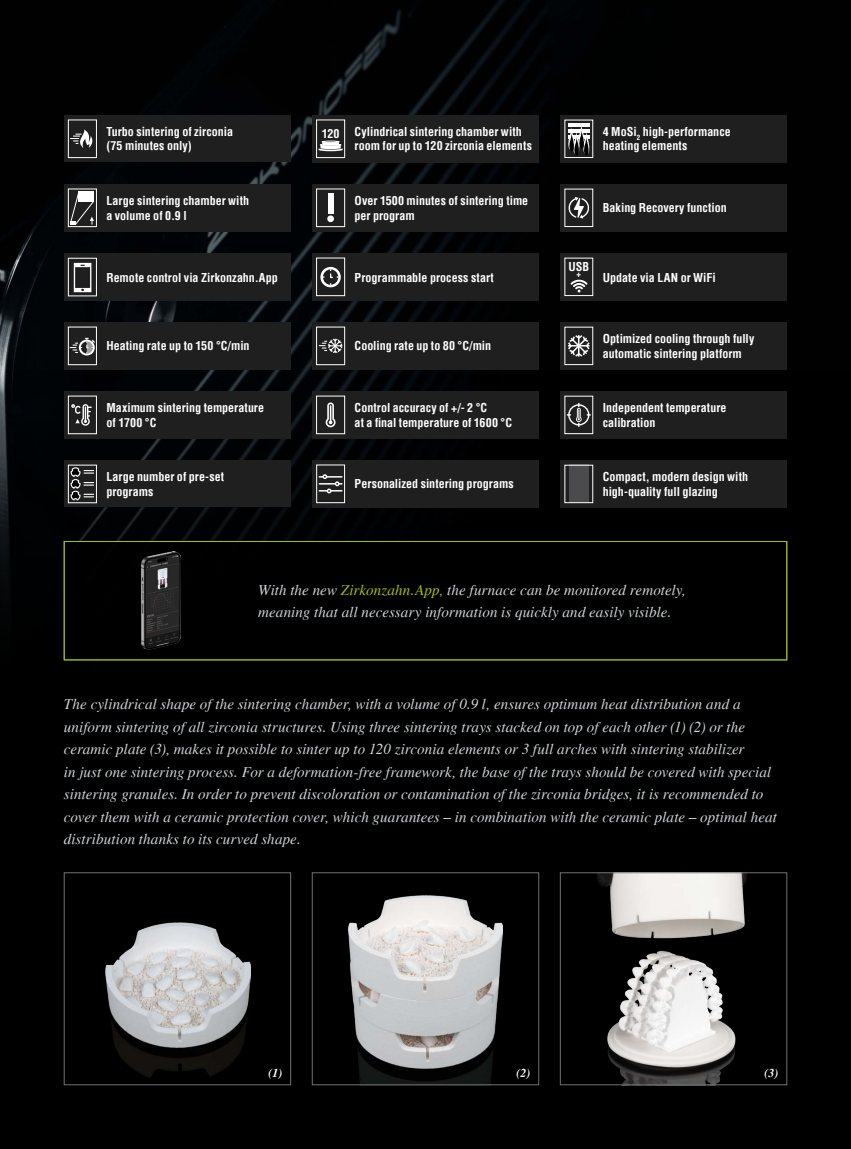
<style>
.page{position:relative;width:851px;height:1149px;background:#fff}
.page>*{position:absolute;margin:0;border:0;box-sizing:border-box;transform-origin:0 0}
.t1{font:italic 15px/22.5px "Times";letter-spacing:.005em;color:#d1d6da}
.t2{font:700 condensed 12px/14.4px "Helvetica";color:#fff}
.t3{font:italic 700 12px "Times";color:#fff}
.t4{font:700 condensed 9px "Helvetica";color:#fff}
.s1{color:#a4c400}
</style>
<div class="page">
<div style="left:0;top:0;width:850px;height:1148px;background:#000"></div>
<img style="left:0;top:0;width:788px;height:661px">
<div style="left:64px;top:541px;width:723px;height:119px;background:#000"></div>
<div style="left:64px;top:541px;width:723px;height:119px;border:1px solid #a4c400"></div>
<img style="left:105px;top:922px;width:146px;height:155px">
<div style="left:64px;top:872px;width:227px;height:212px;border:1px solid #707172"></div>
<img style="left:141px;top:551px;width:40px;height:98px">
<img style="left:348px;top:895px;width:154px;height:187px">
<div style="left:312px;top:872px;width:227px;height:212px;border:1px solid #707172"></div>
<img style="left:597px;top:874px;width:150px;height:208px">
<div style="left:560px;top:872px;width:227px;height:212px;border:1px solid #707172"></div>
<div style="left:560px;top:115px;width:227px;height:48px;background:#1f1f20"></div>
<div style="left:560px;top:184px;width:227px;height:47px;background:#1f1f20"></div>
<div style="left:560px;top:460px;width:227px;height:47px;background:#1f1f20"></div>
<div style="left:560px;top:322px;width:227px;height:47px;background:#1f1f20"></div>
<div style="left:560px;top:391px;width:227px;height:47px;background:#1f1f20"></div>
<div style="left:560px;top:253px;width:227px;height:47px;background:#1f1f20"></div>
<svg style="left:568px;top:335px;width:22px;height:22px"></svg>
<svg style="left:570px;top:279px;width:17px;height:13px"></svg>
<svg style="left:566px;top:402px;width:24px;height:25px"></svg>
<div style="left:569px;top:464px;width:19px;height:39px;background:#4b4b4d"></div>
<div style="left:564px;top:464px;width:29px;height:39px;border:1px solid #fff"></div>
<svg style="left:568px;top:197px;width:21px;height:21px"></svg>
<svg style="left:568px;top:123px;width:22px;height:33px"></svg>
<div style="left:312px;top:115px;width:226px;height:48px;background:#1f1f20"></div>
<div style="left:316px;top:120px;width:29px;height:38px;border:1px solid #fff"></div>
<svg style="left:318px;top:141px;width:24px;height:10px"></svg>
<div style="left:312px;top:184px;width:227px;height:47px;background:#1f1f20"></div>
<div style="left:316px;top:189px;width:29px;height:38px;border:1px solid #fff"></div>
<div style="left:328px;top:193px;width:5px;height:20px;background:#fff"></div>
<div style="left:327px;top:215px;width:7px;height:7px;background:#fff;border-radius:50%"></div>
<div style="left:312px;top:460px;width:226px;height:47px;background:#1f1f20"></div>
<div style="left:312px;top:322px;width:227px;height:47px;background:#1f1f20"></div>
<div style="left:316px;top:327px;width:29px;height:38px;border:1px solid #fff"></div>
<svg style="left:319px;top:338px;width:24px;height:15px"></svg>
<div style="left:312px;top:391px;width:227px;height:47px;background:#1f1f20"></div>
<div style="left:316px;top:395px;width:29px;height:39px;border:1px solid #fff"></div>
<svg style="left:325px;top:402px;width:10px;height:25px"></svg>
<div style="left:312px;top:253px;width:227px;height:47px;background:#1f1f20"></div>
<div style="left:316px;top:258px;width:29px;height:38px;border:1px solid #fff"></div>
<svg style="left:320px;top:267px;width:21px;height:20px"></svg>
<div style="left:316px;top:464px;width:29px;height:39px;border:1px solid #fff"></div>
<svg style="left:319px;top:474px;width:23px;height:19px"></svg>
<div style="left:64px;top:115px;width:227px;height:47px;background:#1f1f20"></div>
<div style="left:68px;top:120px;width:29px;height:38px;border:1px solid #fff"></div>
<svg style="left:70px;top:129px;width:23px;height:19px"></svg>
<div style="left:64px;top:184px;width:227px;height:47px;background:#1f1f20"></div>
<div style="left:68px;top:189px;width:29px;height:38px;border:1px solid #fff"></div>
<svg style="left:70px;top:190px;width:25px;height:35px"></svg>
<div style="left:64px;top:460px;width:227px;height:47px;background:#1f1f20"></div>
<div style="left:68px;top:464px;width:29px;height:39px;border:1px solid #fff"></div>
<svg style="left:70px;top:467px;width:24px;height:34px"></svg>
<div style="left:64px;top:322px;width:227px;height:47px;background:#1f1f20"></div>
<svg style="left:70px;top:338px;width:25px;height:17px"></svg>
<div style="left:68px;top:327px;width:29px;height:38px;border:1px solid #fff"></div>
<div style="left:64px;top:391px;width:227px;height:47px;background:#1f1f20"></div>
<div style="left:68px;top:395px;width:29px;height:39px;border:1px solid #fff"></div>
<svg style="left:71px;top:404px;width:21px;height:21px"></svg>
<div style="left:64px;top:253px;width:227px;height:48px;background:#1f1f20"></div>
<div style="left:68px;top:258px;width:29px;height:38px;border:1px solid #fff"></div>
<svg style="left:74px;top:263px;width:17px;height:29px"></svg>
<p class="t2" style="left:106px;top:124px;width:128px">Turbo sintering of zirconia (75 minutes only)</p>
<p class="t2" style="left:106px;top:193px;width:144px">Large sintering chamber with a volume of 0.9 l</p>
<p class="t2" style="left:321px;top:127px;width:19px">120</p>
<p class="t2" style="left:354px;top:124px;width:179px">Cylindrical sintering chamber with room for up to 120 zirconia elements</p>
<p class="t2" style="left:354px;top:193px;width:175px">Over 1500 minutes of sintering time per program</p>
<p class="t2" style="left:602px;top:124px;width:129px">4 MoSi<sub>2</sub> high-performance heating elements</p>
<p class="t2" style="left:602px;top:201px;width:125px">Baking Recovery function</p>
<p class="t2" style="left:568px;top:259px;width:22px">USB</p>
<p class="t4" style="left:576px;top:268px;width:6px">+</p>
<p class="t2" style="left:106px;top:270px;width:173px">Remote control via Zirkonzahn.App</p>
<p class="t2" style="left:354px;top:270px;width:141px">Programmable process start</p>
<p class="t2" style="left:602px;top:270px;width:115px">Update via LAN or WiFi</p>
<p class="t2" style="left:106px;top:338px;width:145px">Heating rate up to 150 °C/min</p>
<p class="t2" style="left:354px;top:338px;width:138px">Cooling rate up to 80 °C/min</p>
<p class="t2" style="left:106px;top:400px;width:159px">Maximum sintering temperature of 1700 °C</p>
<p class="t2" style="left:106px;top:469px;width:119px">Large number of pre-set programs</p>
<p class="t2" style="left:354px;top:400px;width:159px">Control accuracy of +/- 2 °C<br>at a final temperature of 1600 °C</p>
<p class="t2" style="left:354px;top:476px;width:160px">Personalized sintering programs</p>
<p class="t2" style="left:602px;top:331px;width:153px">Optimized cooling through fully automatic sintering platform</p>
<p class="t2" style="left:602px;top:400px;width:125px">Independent temperature calibration</p>
<p class="t2" style="left:602px;top:469px;width:147px">Compact, modern design with high-quality full glazing</p>
<p class="t1" style="left:258px;top:578px;width:429px">With the new <span class="s1">Zirkonzahn.App,</span> the furnace can be monitored remotely, meaning that all necessary information is quickly and easily visible.</p>
<p class="t1" style="left:64px;top:692px;width:714px">The cylindrical shape of the sintering chamber, with a volume of 0.9 l, ensures optimum heat distribution and a uniform sintering of all zirconia structures. Using three sintering trays stacked on top of each other (1) (2) or the ceramic plate (3), makes it possible to sinter up to 120 zirconia elements or 3 full arches with sintering stabilizer<br>in just one sintering process. For a deformation-free framework, the base of the trays should be covered with special sintering granules. In order to prevent discoloration or contamination of the zirconia bridges, it is recommended to cover them with a ceramic protection cover, which guarantees – in combination with the ceramic plate – optimal heat distribution thanks to its curved shape.</p>
<p class="t3" style="left:268px;top:1065px;width:15px">(1)</p>
<p class="t3" style="left:516px;top:1065px;width:15px">(2)</p>
<p class="t3" style="left:764px;top:1065px;width:15px">(3)</p>
</div>
